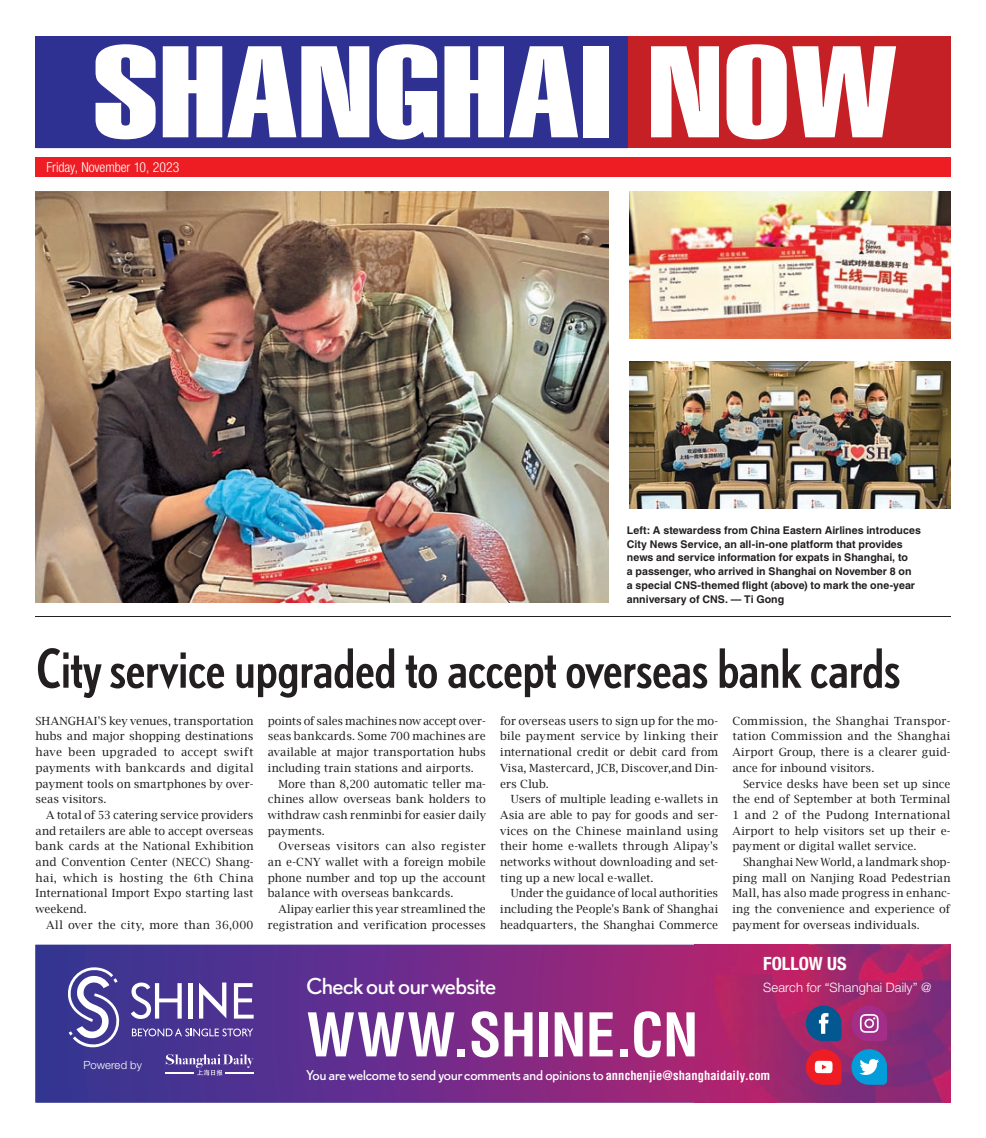
<style>
.page{position:relative;width:986px;height:1138px;background:#fff}
.page>*{position:absolute;margin:0;border:0;box-sizing:border-box;transform-origin:0 0}
.t1{font:126.38px "Swiss 911 BT Extra Compressed";color:#fff;scale:1.42 1}
.t2{font:700 condensed 58.75px "Helvetica LT Std";letter-spacing:-.015em;color:#fff}
.t3{font:condensed 50px "DTL Nobel T";letter-spacing:-.035em;color:#231f20}
.t4{font:20.62px "DTL Nobel T";letter-spacing:-.04em;color:#fff}
.t5{font:700 condensed 18.25px "Helvetica Neue LT Std";color:#fff}
.t6{font:300 condensed 13.75px "Helvetica Neue LT Std";letter-spacing:-.005em;color:#fff}
.t7{font:13.38px "Arial Narrow";color:#fff}
.t8{font:300 13px "Helvetica Neue LT Std";letter-spacing:.005em;color:#fff}
.t9{font:12.5px "DTL Nobel T";letter-spacing:-.03em;color:#fff}
.t10{font:11.25px/15.6px "Lucida Bright";letter-spacing:.005em;color:#231f20;text-align:justify}
.t11{font:11.25px "Lucida Bright";letter-spacing:.03em;color:#231f20}
.t12{font:300 11.25px "Helvetica Neue LT Std";color:#fff}
.t13{font:700 10.62px/13.8px "Helvetica LT Std";color:#231f20}
.s1{font-family:"Helvetica LT Std";font-weight:700;font-stretch:condensed}
</style>
<div class="page">
<div style="left:627px;top:36px;width:323px;height:112px;background:#c52026"></div>
<div style="left:35px;top:36px;width:592px;height:112px;background:#2e3092"></div>
<div style="left:35px;top:157px;width:915px;height:20px;background:#ee1d23"></div>
<svg style="left:35px;top:944px;width:659px;height:158px;background:#6e2e89"></svg>
<img style="left:694px;top:944px;width:256px;height:158px">
<svg style="left:132px;top:1028px;width:121px;height:8px"></svg>
<svg style="left:131px;top:982px;width:51px;height:36px"></svg>
<hr style="left:188px;top:983px;width:4px;height:35px;background:#fff">
<svg style="left:199px;top:982px;width:27px;height:36px"></svg>
<svg style="left:234px;top:983px;width:19px;height:35px"></svg>
<svg style="left:65px;top:967px;width:56px;height:80px"></svg>
<svg style="left:166px;top:1054px;width:87px;height:21px;background:#705ca7"></svg>
<hr style="left:225px;top:1072px;width:28px;height:2px;background:#fff">
<hr style="left:166px;top:1072px;width:28px;height:2px;background:#fff">
<svg style="left:805px;top:1005px;width:36px;height:36px"></svg>
<svg style="left:851px;top:1049px;width:35px;height:35px"></svg>
<svg style="left:851px;top:1005px;width:35px;height:36px"></svg>
<svg style="left:805px;top:1049px;width:36px;height:35px"></svg>
<img style="left:35px;top:191px;width:573px;height:411px">
<img style="left:629px;top:191px;width:321px;height:147px">
<img style="left:629px;top:361px;width:321px;height:148px">
<hr style="left:35px;top:616px;width:915px;height:1px;background:#231f20">
<h1 class="t1" style="left:93px;top:21px;width:569px">SHANGHAI NOW</h1>
<p class="t7" style="left:45px;top:154px;width:127px">Friday, December 1, 2017</p>
<p class="t6" style="left:46px;top:159px;width:134px">Friday, November 10, 2023</p>
<p class="t13" style="left:626px;top:523px;width:295px">Left: A stewardess from China Eastern Airlines introduces City News Service, an all-in-one platform that provides news and service information for expats in Shanghai, to<br>a passenger, who arrived in Shanghai on November 8 on<br>a special CNS-themed flight (above) to mark the one-year anniversary of CNS. — Ti Gong</p>
<h3 class="t3" style="left:35px;top:633px;width:866px">City service upgraded to accept overseas bank cards</h3>
<p class="t10" style="left:35px;top:713px;width:219px">Shanghai'S key venues, transportation hubs and major shopping destinations have been upgraded to accept swift payments with bankcards and digital payment tools on smartphones by over&shy;seas visitors.</p>
<p class="t10" style="left:35px;top:807px;width:219px;text-indent:11px">a total of 53 catering service providers and retailers are able to accept overseas bank cards at the national Exhibition and Convention Center (nECC) Shang&shy;hai, which is hosting the 6th China international import Expo starting last weekend.</p>
<p class="t11" style="left:46px;top:918px;width:209px">all over the city, more than 36,000</p>
<p class="t12" style="left:83px;top:1058px;width:60px">Powered by</p>
<p class="t10" style="left:268px;top:713px;width:219px">points of sales machines now accept over&shy;seas bankcards. Some 700 machines are available at major transportation hubs including train stations and airports.</p>
<p class="t10" style="left:268px;top:775px;width:219px;text-indent:11px">More than 8,200 automatic teller ma&shy;chines allow overseas bank holders to withdraw cash renminbi for easier daily payments.</p>
<p class="t10" style="left:268px;top:838px;width:219px;text-indent:11px">Overseas visitors can also register an e-CnY wallet with a foreign mobile phone number and top up the account balance with overseas bankcards.</p>
<p class="t10" style="left:268px;top:901px;width:219px;text-align:right">alipay earlier this year streamlined the registration and verification processes</p>
<p class="t10" style="left:500px;top:713px;width:219px">for overseas users to sign up for the mo&shy;bile payment service by linking their international credit or debit card from Visa, Mastercard, JCB, Discover,and Din&shy;ers Club.</p>
<p class="t10" style="left:500px;top:791px;width:219px;text-indent:11px">Users of multiple leading e-wallets in asia are able to pay for goods and ser&shy;vices on the Chinese mainland using their home e-wallets through alipay's networks without downloading and set&shy;ting up a new local e-wallet.</p>
<p class="t10" style="left:500px;top:885px;width:219px;text-indent:11px">Under the guidance of local authorities including the People's Bank of Shanghai headquarters, the Shanghai Commerce</p>
<h3 class="t4" style="left:306px;top:971px;width:191px">Check out our website</h3>
<h2 class="t2" style="left:306px;top:998px;width:393px">www.shine.cn</h2>
<p class="t10" style="left:732px;top:713px;width:219px">Commission, the Shanghai Transpor&shy;tation Commission and the Shanghai airport group, there is a clearer guid&shy;ance for inbound visitors.</p>
<p class="t10" style="left:732px;top:775px;width:219px;text-indent:11px">Service desks have been set up since the end of September at both Terminal 1 and 2 of the Pudong international airport to help visitors set up their e&shy;payment or digital wallet service.</p>
<p class="t10" style="left:732px;top:854px;width:219px;text-indent:11px">Shanghai new World, a landmark shop&shy;ping mall on nanjing Road Pedestrian Mall, has also made progress in enhanc&shy;ing the convenience and experience of payment for overseas individuals.</p>
<h3 class="t5" style="left:763px;top:952px;width:85px">FOLLOW US</h3>
<p class="t8" style="left:763px;top:979px;width:170px">Search for “Shanghai Daily” @</p>
<p class="t9" style="left:306px;top:1066px;width:465px">You are welcome to send your comments and opinions to <span class="s1">annchenjie@shanghaidaily.com</span></p>
</div>
